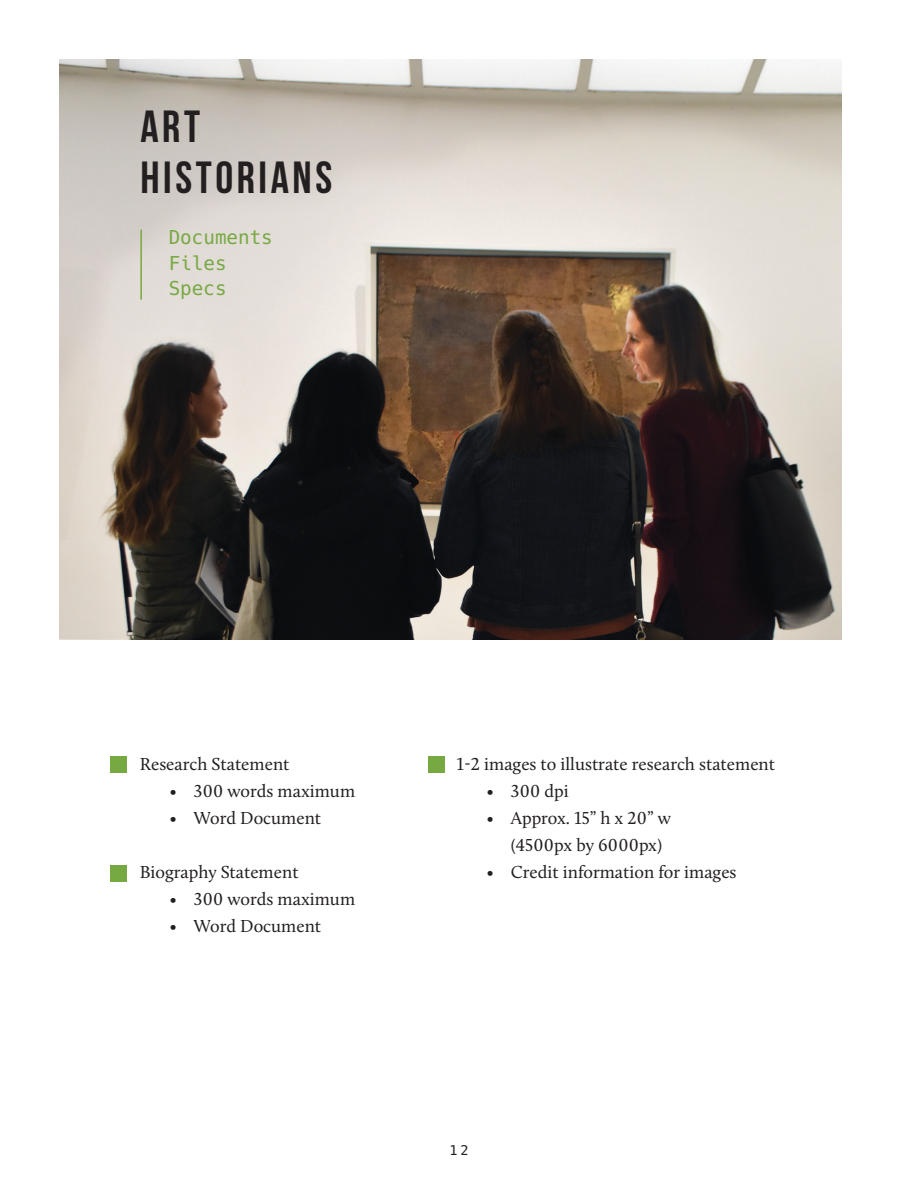
<style>
.page{position:relative;width:918px;height:1188px;background:#fff}
.page>*{position:absolute;margin:0;border:0;box-sizing:border-box;transform-origin:0 0}
.t1{font:45px/51px "Bebas Neue";letter-spacing:.08em;color:#231f20}
.t2{font:19.2px/25.7px "Hack";color:#77a942}
.t3{font:18px/27px "Calluna";color:#231f20}
.t4{font:13.5px "Hack";color:#231f20}
</style>
<div class="page">
<img style="left:60px;top:59px;width:781px;height:581px">
<hr style="left:140px;top:230px;width:2px;height:70px;background:#77a942">
<div style="left:110px;top:756px;width:16px;height:16px;background:#77a942"></div>
<div style="left:110px;top:865px;width:16px;height:16px;background:#77a942"></div>
<div style="left:429px;top:756px;width:16px;height:16px;background:#77a942"></div>
<h1 class="t1" style="left:140px;top:100px;width:193px">ART<br>HISTORIANS</h1>
<p class="t2" style="left:169px;top:224px;width:106px">Documents<br>Files<br>Specs</p>
<p class="t3" style="left:140px;top:750px;width:151px">Research Statement</p>
<p class="t3" style="left:170px;top:777px;width:187px">• 300 words maximum</p>
<p class="t3" style="left:170px;top:804px;width:153px">• Word Document</p>
<p class="t3" style="left:140px;top:858px;width:160px">Biography Statement</p>
<p class="t3" style="left:170px;top:885px;width:187px">• 300 words maximum</p>
<p class="t3" style="left:170px;top:912px;width:153px">• Word Document</p>
<p class="t3" style="left:457px;top:750px;width:320px">1-2 images to illustrate research statement</p>
<p class="t3" style="left:487px;top:777px;width:83px">• 300 dpi</p>
<p class="t3" style="left:511px;top:804px;width:162px;text-indent:-24px">• Approx. 15” h x 20” w (4500px by 6000px)</p>
<p class="t3" style="left:487px;top:858px;width:251px">• Credit information for images</p>
<p class="t4" style="left:450px;top:1142px;width:20px">12</p>
</div>
